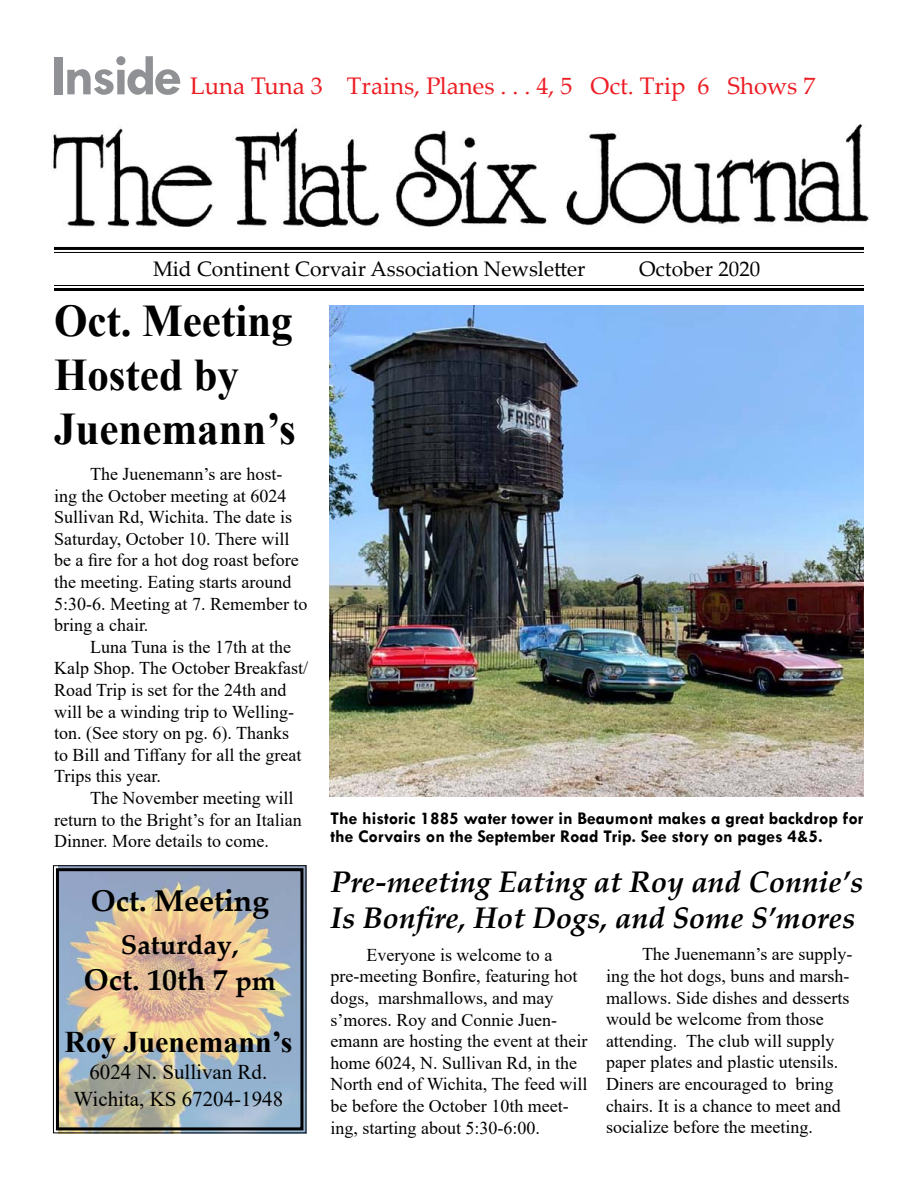
<style>
.page{position:relative;width:918px;height:1188px;background:#fff}
.page>*{position:absolute;margin:0;border:0;box-sizing:border-box;transform-origin:0 0}
.t1{font:700 58.5px "Tw Cen";letter-spacing:-.05em;color:#8f9194}
.t2{font:700 45.3px/54px "Times New Roman";color:#000;scale:.95 1}
.t3{font:700 30px "Palatino Linotype";color:#000}
.t4{font:700 30px "Times New Roman";color:#000}
.t5{font:italic 700 29.85px/36px "Palatino Linotype";color:#000}
.t6{font:700 27px "Palatino Linotype";color:#000}
.t7{font:24px "Palatino Linotype";color:#ed1d24}
.t8{font:21px "Palatino Linotype";color:#000}
.t9{font:21px/27px "Times New Roman";color:#000;text-align:center}
.t10{font:18px/21.6px "Times New Roman";color:#000}
.t11{font:700 18px/18.8px "Tw Cen";color:#000}
.s1{font-size:27px}
</style>
<div class="page">
<hr style="left:54px;top:247px;width:810px;height:3px;background:#000">
<hr style="left:54px;top:252px;width:810px;height:1px;background:#000">
<hr style="left:54px;top:285px;width:810px;height:1px;background:#000">
<hr style="left:54px;top:288px;width:810px;height:3px;background:#000">
<img style="left:53px;top:124px;width:816px;height:103px">
<img style="left:52px;top:865px;width:255px;height:269px">
<div style="left:56px;top:868px;width:247px;height:262px;border:3px solid #000"></div>
<img style="left:330px;top:305px;width:534px;height:492px">
<h1 class="t1" style="left:51px;top:41px;width:132px">Inside</h1>
<h3 class="t7" style="left:190px;top:69px;width:627px">Luna Tuna 3 Trains, Planes . . . 4, 5 Oct. Trip 6 Shows 7</h3>
<p class="t8" style="left:153px;top:254px;width:434px">Mid Continent Corvair Association Newsletter</p>
<p class="t8" style="left:639px;top:254px;width:123px">October 2020</p>
<h2 class="t2" style="left:54px;top:293px;width:256px">Oct. Meeting<br>Hosted by<br>Juenemann’s</h2>
<p class="t10" style="left:54px;top:463px;width:255px;text-indent:36px">The Juenemann’s are host&shy;ing the October meeting at 6024<br>Sullivan Rd, Wichita. The date is<br>Saturday, October 10. There will be a fire for a hot dog roast before the meeting. Eating starts around<br>5:30-6. Meeting at 7. Remember to bring a chair.</p>
<p class="t10" style="left:54px;top:635px;width:256px;text-indent:36px">Luna Tuna is the 17th at the<br>Kalp Shop. The October Breakfast/<br>Road Trip is set for the 24th and will be a winding trip to Welling&shy;ton. (See story on pg. 6). Thanks<br>to Bill and Tiffany for all the great<br>Trips this year.</p>
<p class="t10" style="left:54px;top:787px;width:249px;text-indent:36px">The November meeting will return to the Bright’s for an Italian<br>Dinner. More details to come.</p>
<h3 class="t3" style="left:91px;top:879px;width:180px">Oct. Meeting</h3>
<h3 class="t6" style="left:121px;top:925px;width:119px">Saturday,</h3>
<h3 class="t3" style="left:84px;top:958px;width:194px">Oct. 10th 7 <span class="s1">pm</span></h3>
<h3 class="t4" style="left:64px;top:1021px;width:230px">Roy Juenemann’s</h3>
<p class="t9" style="left:74px;top:1058px;width:211px">6024 N. Sullivan Rd.<br>Wichita, KS 67204-1948</p>
<p class="t11" style="left:331px;top:808px;width:535px">The historic 1885 water tower in Beaumont makes a great backdrop for the Corvairs on the September Road Trip. See story on pages 4&amp;5.</p>
<h3 class="t5" style="left:331px;top:863px;width:534px">Pre-meeting Eating at Roy and Connie’s<br>Is Bonfire, Hot Dogs, and Some S’mores</h3>
<p class="t10" style="left:331px;top:943px;width:259px;text-indent:36px">Everyone is welcome to a pre-meeting Bonfire, featuring hot dogs, marshmallows, and may s’mores. Roy and Connie Juen&shy;emann are hosting the event at their home 6024, N. Sullivan Rd, in the<br>North end of Wichita, The feed will be before the October 10th meet&shy;ing, starting about 5:30-6:00.</p>
<p class="t10" style="left:606px;top:943px;width:248px;text-indent:36px">The Juenemann’s are supply&shy;ing the hot dogs, buns and marsh&shy;mallows. Side dishes and desserts would be welcome from those attending. The club will supply paper plates and plastic utensils.<br>Diners are encouraged to bring chairs. It is a chance to meet and socialize before the meeting.</p>
</div>
